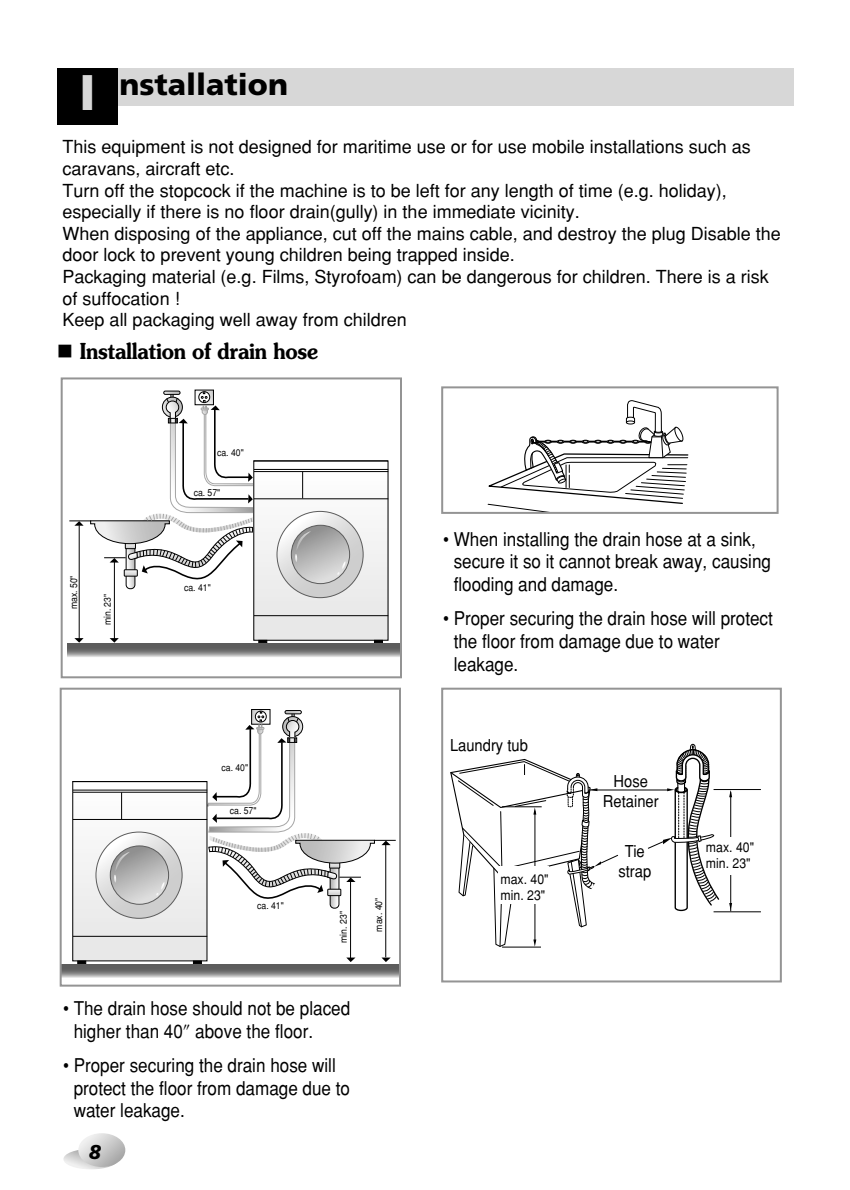
<style>
.page{position:relative;width:850px;height:1190px;background:#fff}
.page>*{position:absolute;margin:0;border:0;box-sizing:border-box;transform-origin:0 0}
.t1{font:900 50px "Frutiger";color:#d7d7d7}
.t2{font:900 30px "Frutiger";color:#000}
.t3{font:600 22px "Souvenir";letter-spacing:-.015em;color:#000;scale:.9 1}
.t4{font:italic 900 20px "Frutiger";color:#000}
.t5{font:19px/22.8px "Helvetica";color:#000;scale:.9 1}
.t6{font:18px/21.6px "Helvetica";color:#000}
.t7{font:16.4px/19.8px "Helvetica";color:#000;text-align:center;scale:.9 1}
.t8{font:13.6px/16px "Helvetica";color:#000;scale:.9 1}
.t9{font:9.6px "Helvetica";color:#000;scale:.9 1}
.s1{font-family:"Optima"}
</style>
<div class="page">
<svg style="left:63px;top:1149px;width:55px;height:20px"></svg>
<svg style="left:78px;top:1134px;width:47px;height:33px"></svg>
<div style="left:57px;top:68px;width:737px;height:37px;background:#d7d7d7"></div>
<div style="left:57px;top:68px;width:61px;height:57px;background:#000"></div>
<div style="left:254px;top:461px;width:134px;height:179px;background:linear-gradient(to bottom,#fbfbfb,#e5e5e5)"></div>
<hr style="left:254px;top:461px;width:134px;height:1px;background:#000">
<hr style="left:254px;top:498px;width:134px;height:1px;background:#000">
<hr style="left:254px;top:469px;width:134px;height:1px;background:#000">
<hr style="left:254px;top:471px;width:134px;height:1px;background:#000">
<hr style="left:254px;top:615px;width:134px;height:1px;background:#000">
<svg style="left:277px;top:511px;width:86px;height:87px"></svg>
<svg style="left:291px;top:525px;width:59px;height:59px;background:#b7b7b7"></svg>
<div style="left:291px;top:525px;width:59px;height:59px;border:1px solid #5c5c5c;border-radius:50%"></div>
<svg style="left:374px;top:640px;width:9px;height:3px"></svg>
<svg style="left:258px;top:640px;width:9px;height:3px"></svg>
<svg style="left:302px;top:472px;width:1px;height:26px"></svg>
<svg style="left:68px;top:643px;width:331px;height:14px;background:#7d7d7d"></svg>
<svg style="left:337px;top:561px;width:9px;height:14px"></svg>
<svg style="left:74px;top:638px;width:10px;height:5px"></svg>
<svg style="left:110px;top:638px;width:9px;height:5px"></svg>
<svg style="left:295px;top:531px;width:16px;height:31px"></svg>
<div style="left:164px;top:391px;width:16px;height:4px;border:1px solid #000;border-radius:2px"></div>
<svg style="left:69px;top:392px;width:189px;height:200px"></svg>
<hr style="left:79px;top:525px;width:1px;height:114px;background:#000">
<hr style="left:114px;top:560px;width:1px;height:80px;background:#000">
<div style="left:61px;top:377px;width:341px;height:301px;border:2px solid #949494"></div>
<svg style="left:487px;top:400px;width:202px;height:111px"></svg>
<div style="left:441px;top:386px;width:338px;height:128px;border:2px solid #949494"></div>
<svg style="left:729px;top:790px;width:3px;height:7px"></svg>
<hr style="left:730px;top:792px;width:1px;height:119px;background:#000">
<hr style="left:502px;top:947px;width:39px;height:1px;background:#000">
<div style="left:707px;top:837px;width:50px;height:38px;background:#fff"></div>
<svg style="left:450px;top:743px;width:270px;height:204px"></svg>
<hr style="left:714px;top:789px;width:47px;height:1px;background:#000">
<hr style="left:714px;top:911px;width:47px;height:1px;background:#000">
<div style="left:441px;top:688px;width:341px;height:294px;border:2px solid #949494"></div>
<div style="left:73px;top:782px;width:134px;height:179px;background:linear-gradient(to right,#f0f0f0,#f1f1f1)"></div>
<hr style="left:73px;top:782px;width:134px;height:1px;background:#d6d6d6">
<hr style="left:73px;top:781px;width:134px;height:1px;background:#000">
<hr style="left:73px;top:819px;width:134px;height:1px;background:#000">
<hr style="left:73px;top:790px;width:134px;height:1px;background:#000">
<hr style="left:73px;top:792px;width:134px;height:1px;background:#000">
<hr style="left:73px;top:936px;width:134px;height:1px;background:#000">
<svg style="left:96px;top:832px;width:86px;height:86px"></svg>
<svg style="left:110px;top:846px;width:59px;height:58px;background:#b8b8b8"></svg>
<div style="left:110px;top:846px;width:59px;height:59px;border:1px solid #5c5c5c;border-radius:50%"></div>
<svg style="left:193px;top:961px;width:9px;height:3px"></svg>
<svg style="left:77px;top:961px;width:9px;height:3px"></svg>
<svg style="left:121px;top:792px;width:1px;height:27px"></svg>
<svg style="left:63px;top:964px;width:335px;height:14px;background:#818181"></svg>
<svg style="left:156px;top:882px;width:9px;height:14px"></svg>
<svg style="left:382px;top:958px;width:8px;height:4px"></svg>
<svg style="left:347px;top:958px;width:8px;height:4px"></svg>
<svg style="left:114px;top:852px;width:16px;height:31px"></svg>
<div style="left:285px;top:710px;width:17px;height:4px;border:1px solid #000;border-radius:2px"></div>
<div style="left:251px;top:709px;width:19px;height:15px;border:1px solid #000"></div>
<svg style="left:207px;top:711px;width:189px;height:201px"></svg>
<hr style="left:385px;top:844px;width:1px;height:113px;background:#000">
<hr style="left:350px;top:880px;width:1px;height:79px;background:#000">
<div style="left:60px;top:688px;width:341px;height:299px;border:2px solid #949494"></div>
<h1 class="t1" style="left:79px;top:72px;width:18px">I</h1>
<h2 class="t2" style="left:120px;top:72px;width:170px">nstallation</h2>
<p class="t6" style="left:63px;top:138px;width:720px">This equipment is not designed for maritime use or for use mobile installations such as caravans, aircraft etc.<br>Turn off the stopcock if the machine is to be left for any length of time (e.g. holiday), especially if there is no floor drain(gully) in the immediate vicinity.<br>When disposing of the appliance, cut off the mains cable, and destroy the plug Disable the door lock to prevent young children being trapped inside.<br>Packaging material (e.g. Films, Styrofoam) can be dangerous for children. There is a risk of suffocation !<br>Keep all packaging well away from children</p>
<p class="t3" style="left:80px;top:342px;width:267px">Installation of drain hose</p>
<p class="t9" style="left:217px;top:449px;width:31px">ca. 40"</p>
<p class="t9" style="left:70px;top:609px;width:39px;rotate:-90deg">max. 50"</p>
<p class="t9" style="left:104px;top:625px;width:36px;rotate:-90deg">min. 23"</p>
<p class="t9" style="left:194px;top:489px;width:31px">ca. 57"</p>
<p class="t9" style="left:184px;top:584px;width:31px">ca. 41"</p>
<p class="t9" style="left:222px;top:764px;width:31px">ca. 40"</p>
<p class="t9" style="left:230px;top:807px;width:31px">ca. 57"</p>
<p class="t9" style="left:257px;top:902px;width:31px">ca. 41"</p>
<p class="t9" style="left:340px;top:943px;width:36px;rotate:-90deg">min. 23"</p>
<p class="t5" style="left:74px;top:998px;width:309px;text-indent:-11px">• The drain hose should not be placed higher than 40<span class="s1">”</span> above the floor.</p>
<p class="t5" style="left:74px;top:1056px;width:309px;text-indent:-11px">• Proper securing the drain hose will protect the floor from damage due to water leakage.</p>
<p class="t4" style="left:89px;top:1144px;width:14px">8</p>
<p class="t9" style="left:375px;top:932px;width:39px;rotate:-90deg">max. 40"</p>
<p class="t5" style="left:454px;top:529px;width:354px;text-indent:-11px">• When installing the drain hose at a sink, secure it so it cannot break away, causing flooding and damage.</p>
<p class="t5" style="left:454px;top:609px;width:356px;text-indent:-11px">• Proper securing the drain hose will protect the floor from damage due to water leakage.</p>
<p class="t7" style="left:450px;top:737px;width:88px">Laundry tub</p>
<p class="t8" style="left:501px;top:872px;width:55px">max. 40" min. 23"</p>
<p class="t7" style="left:603px;top:773px;width:63px">Hose<br>Retainer</p>
<p class="t7" style="left:618px;top:843px;width:38px">Tie strap</p>
<p class="t8" style="left:706px;top:840px;width:55px">max. 40" min. 23"</p>
</div>
